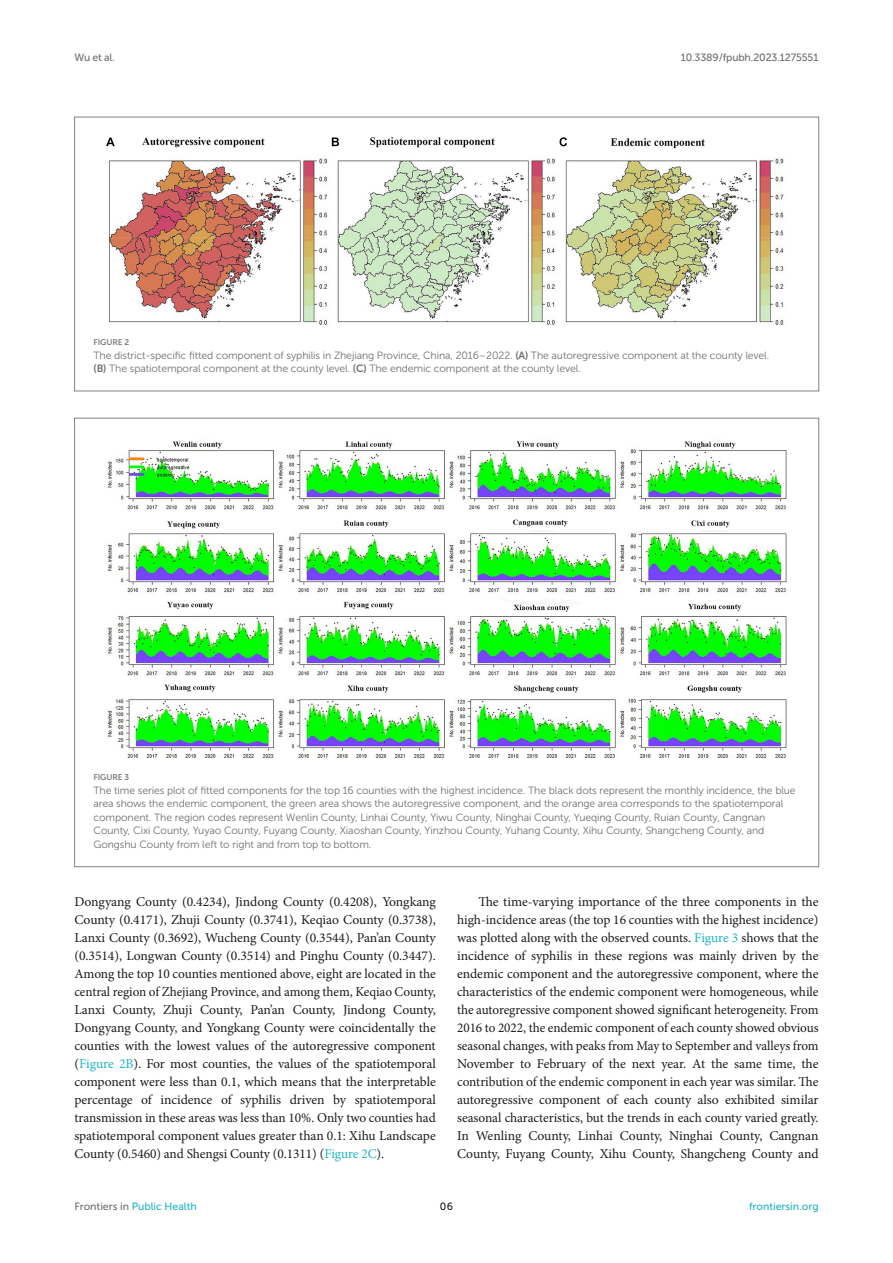
<style>
.page{position:relative;width:893px;height:1263px;background:#fff}
.page>*{position:absolute;margin:0;border:0;box-sizing:border-box;transform-origin:0 0}
.TEXT{font:13.5px/18px "Minion Pro";letter-spacing:-.005em;color:#1b1c1b;text-align:justify}
.FIG_LEG{font:10.5px/13.5px "Museo Sans 300";letter-spacing:-.01em;color:#706f70}
.t1{font:10.5px "Museo Sans 500";color:#1db5c3}
.t2{font:10.5px "Museo Sans 500";letter-spacing:-.015em;color:#706f70}
.t3{font:10.5px "Museo Sans 500";color:#1b1c1b}
.FIG_HD{font:8.25px "Museo Sans 700";letter-spacing:-.01em;color:#7e7f7f}
.s1{font-family:"Museo Sans 700"}
.s2{color:#1db5c3}
.s3{color:#706f70}
</style>
<div class="page">
<img style="left:106px;top:137px;width:678px;height:188px">
<img style="left:107px;top:440px;width:681px;height:320px">
<p class="t2" style="left:74px;top:51px;width:42px">Wu et al.</p>
<p class="t2" style="left:681px;top:51px;width:139px">10.3389/fpubh.2023.1275551</p>
<p class="FIG_HD" style="left:94px;top:338px;width:37px">FIGURE 2</p>
<p class="FIG_LEG" style="left:94px;top:348px;width:677px">The district-specific fitted component of syphilis in Zhejiang Province, China, 2016–2022. <span class="s1">(A)</span> The autoregressive component at the county level. <span class="s1">(B)</span> The spatiotemporal component at the county level. <span class="s1">(C)</span> The endemic component at the county level.</p>
<p class="FIG_HD" style="left:94px;top:773px;width:37px">FIGURE 3</p>
<p class="FIG_LEG" style="left:94px;top:783px;width:704px">The time series plot of fitted components for the top 16 counties with the highest incidence. The black dots represent the monthly incidence, the blue area shows the endemic component, the green area shows the autoregressive component, and the orange area corresponds to the spatiotemporal component. The region codes represent Wenlin County, Linhai County, Yiwu County, Ninghai County, Yueqing County, Ruian County, Cangnan County, Cixi County, Yuyao County, Fuyang County, Xiaoshan County, Yinzhou County, Yuhang County, Xihu County, Shangcheng County, and Gongshu County from left to right and from top to bottom.</p>
<p class="TEXT" style="left:74px;top:893px;width:363px">Dongyang County (0.4234), Jindong County (0.4208), Yongkang County (0.4171), Zhuji County (0.3741), Keqiao County (0.3738), Lanxi County (0.3692), Wucheng County (0.3544), Pan’an County (0.3514), Longwan County (0.3514) and Pinghu County (0.3447).<br>Among the top 10 counties mentioned above, eight are located in the central region of Zhejiang Province, and among them, Keqiao County, Lanxi County, Zhuji County, Pan’an County, Jindong County, Dongyang County, and Yongkang County were coincidentally the counties with the lowest values of the autoregressive component (<span class="s2">Figure 2B</span>). For most counties, the values of the spatiotemporal component were less than 0.1, which means that the interpretable percentage of incidence of syphilis driven by spatiotemporal transmission in these areas was less than 10%. Only two counties had spatiotemporal component values greater than 0.1: Xihu Landscape County (0.5460) and Shengsi County (0.1311) (<span class="s2">Figure 2C</span>).</p>
<p class="TEXT" style="left:457px;top:893px;width:363px;text-indent:21px">The time-varying importance of the three components in the high-incidence areas (the top 16 counties with the highest incidence) was plotted along with the observed counts. <span class="s2">Figure 3</span> shows that the incidence of syphilis in these regions was mainly driven by the endemic component and the autoregressive component, where the characteristics of the endemic component were homogeneous, while the autoregressive component showed significant heterogeneity. From 2016 to 2022, the endemic component of each county showed obvious seasonal changes, with peaks from May to September and valleys from November to February of the next year. At the same time, the contribution of the endemic component in each year was similar. The autoregressive component of each county also exhibited similar seasonal characteristics, but the trends in each county varied greatly.<br>In Wenling County, Linhai County, Ninghai County, Cangnan County, Fuyang County, Xihu County, Shangcheng County and</p>
<p class="t1" style="left:74px;top:1200px;width:124px"><span class="s3">Frontiers in</span> Public Health</p>
<p class="t3" style="left:440px;top:1200px;width:15px">06</p>
<p class="t1" style="left:749px;top:1200px;width:71px">frontiersin.org</p>
</div>
